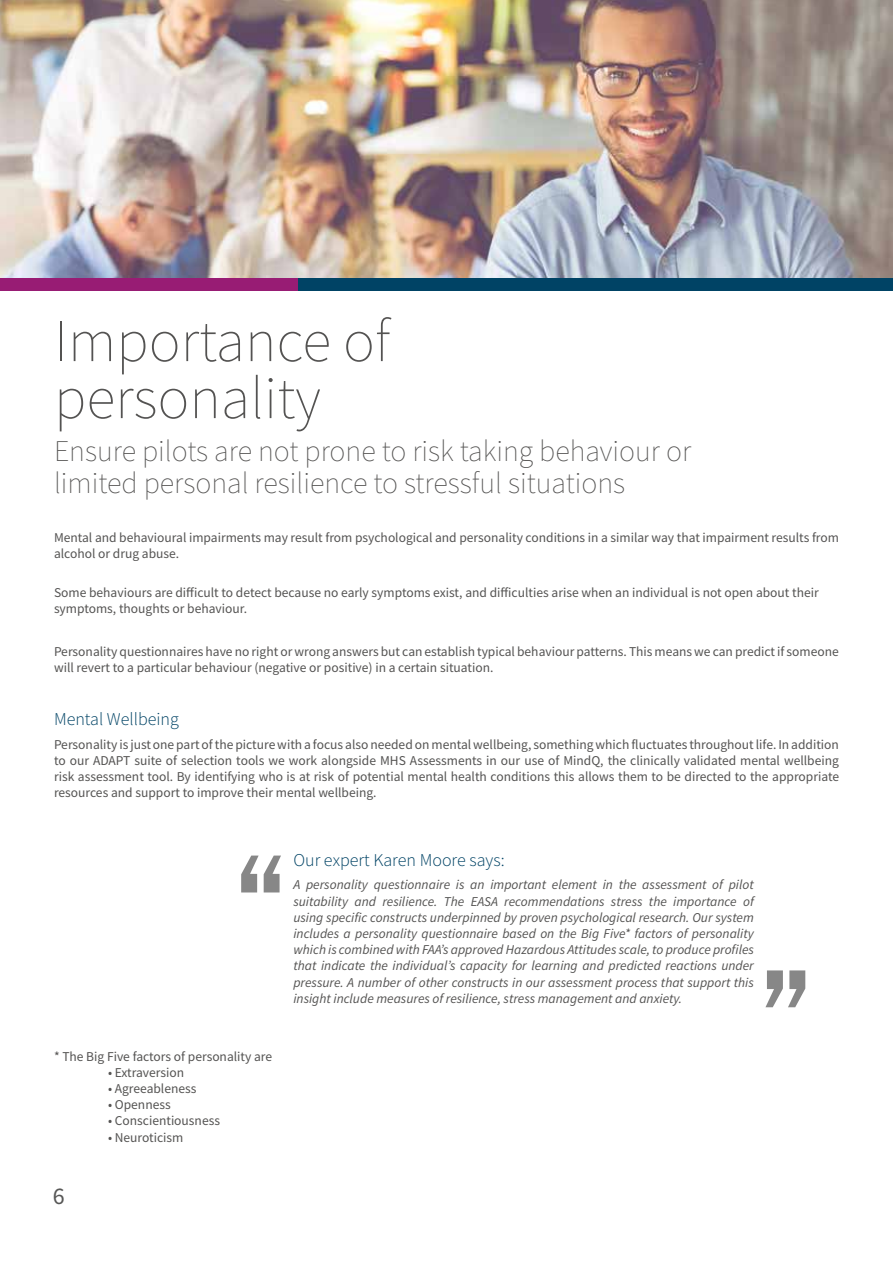
<style>
.page{position:relative;width:893px;height:1263px;background:#fff}
.page>*{position:absolute;margin:0;border:0;box-sizing:border-box;transform-origin:0 0}
.t1{font:500 condensed 150px "Franklin Gothic";color:#878787}
.t2{font:200 60px/57px "Source Sans Pro";color:#545352}
.t3{font:200 30px/31.5px "Source Sans Pro";color:#545352}
.t4{font:24px "Source Sans Pro";color:#575756}
.t5{font:300 18px "Source Sans Pro";color:#004365}
.t6{font:13.5px/16.2px "Source Sans Pro";color:#545352}
.t7{font:italic 13.5px/16.2px "Source Sans Pro";color:#545352;text-align:justify}
</style>
<div class="page">
<img style="left:0;top:0;width:893px;height:278px">
<div style="left:298px;top:278px;width:595px;height:13px;background:#004365"></div>
<div style="left:0;top:278px;width:298px;height:13px;background:#981c74"></div>
<h2 class="t2" style="left:54px;top:313px;width:338px">Importance of personality</h2>
<h3 class="t3" style="left:54px;top:436px;width:639px">Ensure pilots are not prone to risk taking behaviour or limited personal resilience to stressful situations</h3>
<p class="t6" style="left:54px;top:529px;width:786px">Mental and behavioural impairments may result from psychological and personality conditions in a similar way that impairment results from alcohol or drug abuse.</p>
<p class="t6" style="left:54px;top:584px;width:766px">Some behaviours are difficult to detect because no early symptoms exist, and difficulties arise when an individual is not open about their symptoms, thoughts or behaviour.</p>
<p class="t6" style="left:54px;top:643px;width:786px">Personality questionnaires have no right or wrong answers but can establish typical behaviour patterns. This means we can predict if someone will revert to a particular behaviour (negative or positive) in a certain situation.</p>
<h3 class="t5" style="left:54px;top:708px;width:126px">Mental Wellbeing</h3>
<p class="t6" style="left:54px;top:736px;width:787px;text-align:justify">Personality is just one part of the picture with a focus also needed on mental wellbeing, something which fluctuates throughout life. In addition to our ADAPT suite of selection tools we work alongside MHS Assessments in our use of MindQ, the clinically validated mental wellbeing risk assessment tool. By identifying who is at risk of potential mental health conditions this allows them to be directed to the appropriate resources and support to improve their mental wellbeing.</p>
<h1 class="t1" style="left:233px;top:809px;width:58px">“</h1>
<h3 class="t5" style="left:293px;top:849px;width:213px">Our expert Karen Moore says:</h3>
<p class="t7" style="left:293px;top:877px;width:462px">A personality questionnaire is an important element in the assessment of pilot suitability and resilience. The EASA recommendations stress the importance of using specific constructs underpinned by proven psychological research. Our system includes a personality questionnaire based on the Big Five* factors of personality which is combined with FAA’s approved Hazardous Attitudes scale, to produce profiles that indicate the individual’s capacity for learning and predicted reactions under pressure. A number of other constructs in our assessment process that support this insight include measures of resilience, stress management and anxiety.</p>
<h1 class="t1" style="left:757px;top:922px;width:58px">”</h1>
<p class="t6" style="left:54px;top:1048px;width:220px">* The Big Five factors of personality are</p>
<p class="t6" style="left:108px;top:1064px;width:78px">• Extraversion</p>
<p class="t6" style="left:108px;top:1080px;width:90px">• Agreeableness</p>
<p class="t6" style="left:108px;top:1096px;width:64px">• Openness</p>
<p class="t6" style="left:108px;top:1113px;width:114px">• Conscientiousness</p>
<p class="t6" style="left:108px;top:1129px;width:77px">• Neuroticism</p>
<h3 class="t4" style="left:53px;top:1181px;width:13px">6</h3>
</div>
